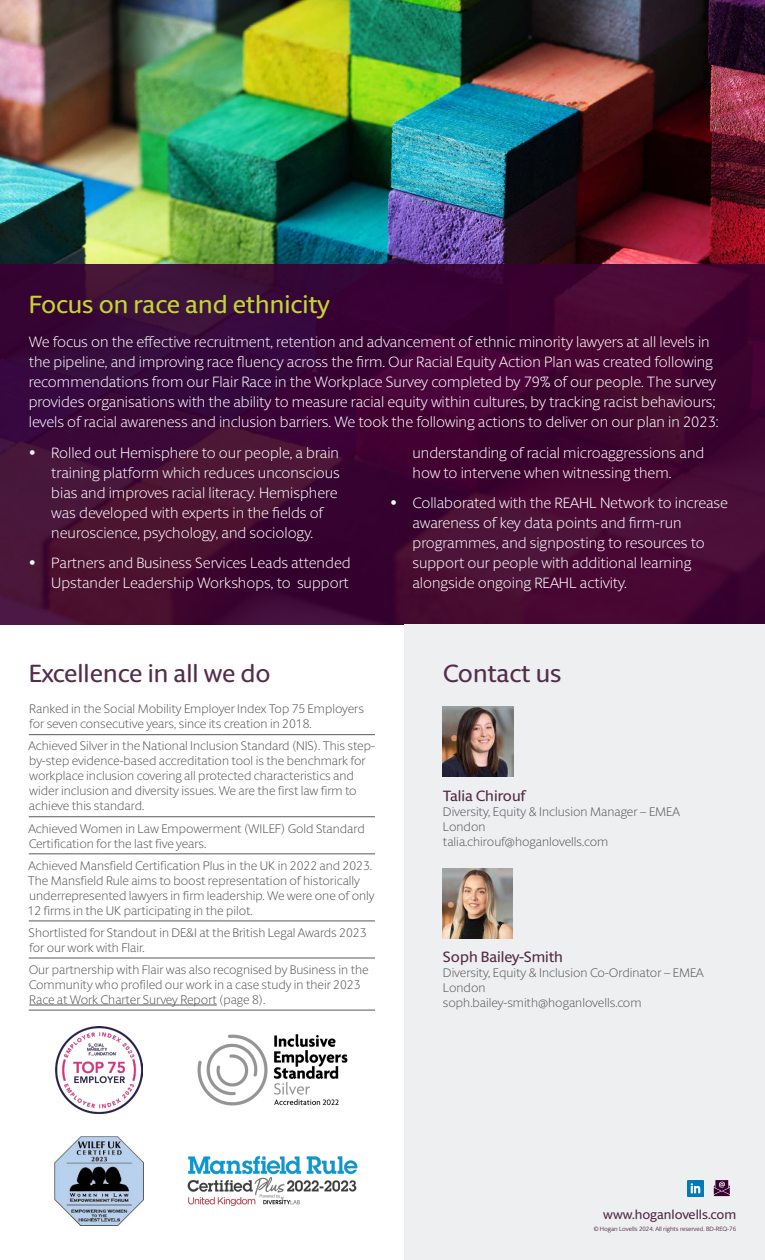
<style>
.page{position:relative;width:765px;height:1260px;background:#fff}
.page>*{position:absolute;margin:0;border:0;box-sizing:border-box;transform-origin:0 0}
.t1{font:500 25px "Berlingske Sans Round";color:#542d4e}
.t2{font:500 25px "Berlingske Sans Round";color:#c1d72f}
.t3{font:300 15px/20px "Berlingske Sans Round";color:#fff}
.t4{font:500 15px "Berlingske Sans Round";color:#522a45}
.t5{font:500 13.12px "Berlingske Sans Round";color:#522a45}
.t6{font:300 12.5px/15px "Berlingske Sans Round";color:#58595b}
.t7{font:6.25px "Berlingske Sans Round";letter-spacing:-.005em;color:#522a45}
</style>
<div class="page">
<img style="left:0;top:0;width:765px;height:264px">
<svg style="left:0;top:264px;width:765px;height:361px;background:#400934"></svg>
<div style="left:404px;top:625px;width:361px;height:635px;background:#eeeff0"></div>
<img style="left:687px;top:1180px;width:16px;height:16px">
<svg style="left:714px;top:1180px;width:16px;height:16px"></svg>
<img style="left:443px;top:706px;width:70px;height:71px">
<img style="left:443px;top:868px;width:70px;height:70px">
<hr style="left:29px;top:734px;width:346px;height:1px;background:#58595b">
<hr style="left:29px;top:816px;width:346px;height:1px;background:#58595b">
<hr style="left:29px;top:854px;width:346px;height:1px;background:#58595b">
<hr style="left:29px;top:921px;width:346px;height:1px;background:#58595b">
<hr style="left:29px;top:958px;width:346px;height:1px;background:#58595b">
<hr style="left:29px;top:1010px;width:346px;height:1px;background:#58595b">
<hr style="left:29px;top:1005px;width:188px;height:1px;background:#58595b">
<img style="left:197px;top:1034px;width:151px;height:72px">
<img style="left:56px;top:1026px;width:87px;height:87px">
<img style="left:187px;top:1156px;width:171px;height:50px">
<img style="left:55px;top:1136px;width:89px;height:89px">
<h1 class="t2" style="left:29px;top:287px;width:303px">Focus on race and ethnicity</h1>
<p class="t3" style="left:29px;top:331px;width:691px">We focus on the effective recruitment, retention and advancement of ethnic minority lawyers at all levels in the pipeline, and improving race fluency across the firm. Our Racial Equity Action Plan was created following recommendations from our Flair Race in the Workplace Survey completed by 79% of our people. The survey provides organisations with the ability to measure racial equity within cultures, by tracking racist behaviours; levels of racial awareness and inclusion barriers. We took the following actions to deliver on our plan in 2023:</p>
<p class="t3" style="left:51px;top:442px;width:290px;text-indent:-22px">• Rolled out Hemisphere to our people, a brain training platform which reduces unconscious bias and improves racial literacy. Hemisphere was developed with experts in the fields of neuroscience, psychology, and sociology.</p>
<p class="t3" style="left:29px;top:552px;width:323px;text-align:right">• Partners and Business Services Leads attended<br>Upstander Leadership Workshops, to support</p>
<p class="t3" style="left:412px;top:442px;width:293px">understanding of racial microaggressions and how to intervene when witnessing them.</p>
<p class="t3" style="left:412px;top:492px;width:317px;text-indent:-22px">• Collaborated with the REAHL Network to increase awareness of key data points and firm-run programmes, and signposting to resources to support our people with additional learning alongside ongoing REAHL activity.</p>
<h1 class="t1" style="left:29px;top:656px;width:243px">Excellence in all we do</h1>
<p class="t6" style="left:29px;top:701px;width:336px">Ranked in the Social Mobility Employer Index Top 75 Employers for seven consecutive years, since its creation in 2018.</p>
<p class="t6" style="left:29px;top:738px;width:348px">Achieved Silver in the National Inclusion Standard (NIS). This step&shy;by-step evidence-based accreditation tool is the benchmark for workplace inclusion covering all protected characteristics and wider inclusion and diversity issues. We are the first law firm to achieve this standard.</p>
<p class="t6" style="left:29px;top:820px;width:338px">Achieved Women in Law Empowerment (WILEF) Gold Standard<br>Certification for the last five years.</p>
<p class="t6" style="left:28px;top:857px;width:349px">Achieved Mansfield Certification Plus in the UK in 2022 and 2023.<br>The Mansfield Rule aims to boost representation of historically underrepresented lawyers in firm leadership. We were one of only 12 firms in the UK participating in the pilot.</p>
<p class="t6" style="left:29px;top:924px;width:339px">Shortlisted for Standout in DE&amp;I at the British Legal Awards 2023 for our work with Flair.</p>
<p class="t6" style="left:29px;top:961px;width:342px">Our partnership with Flair was also recognised by Business in the<br>Community who profiled our work in a case study in their 2023<br>Race at Work Charter Survey Report (page 8).</p>
<h1 class="t1" style="left:443px;top:656px;width:120px">Contact us</h1>
<p class="t4" style="left:443px;top:785px;width:84px">Talia Chirouf</p>
<p class="t6" style="left:443px;top:803px;width:238px">Diversity, Equity &amp; Inclusion Manager – EMEA<br>London<br>talia.chirouf@hoganlovells.com</p>
<p class="t4" style="left:443px;top:947px;width:122px">Soph Bailey-Smith</p>
<p class="t6" style="left:443px;top:965px;width:262px">Diversity, Equity &amp; Inclusion Co-Ordinator – EMEA<br>London<br>soph.bailey-smith@hoganlovells.com</p>
<p class="t5" style="left:603px;top:1206px;width:134px">www.hoganlovells.com</p>
<p class="t7" style="left:594px;top:1225px;width:144px">© Hogan Lovells 2024. All rights reserved. BD-REQ-76</p>
</div>
